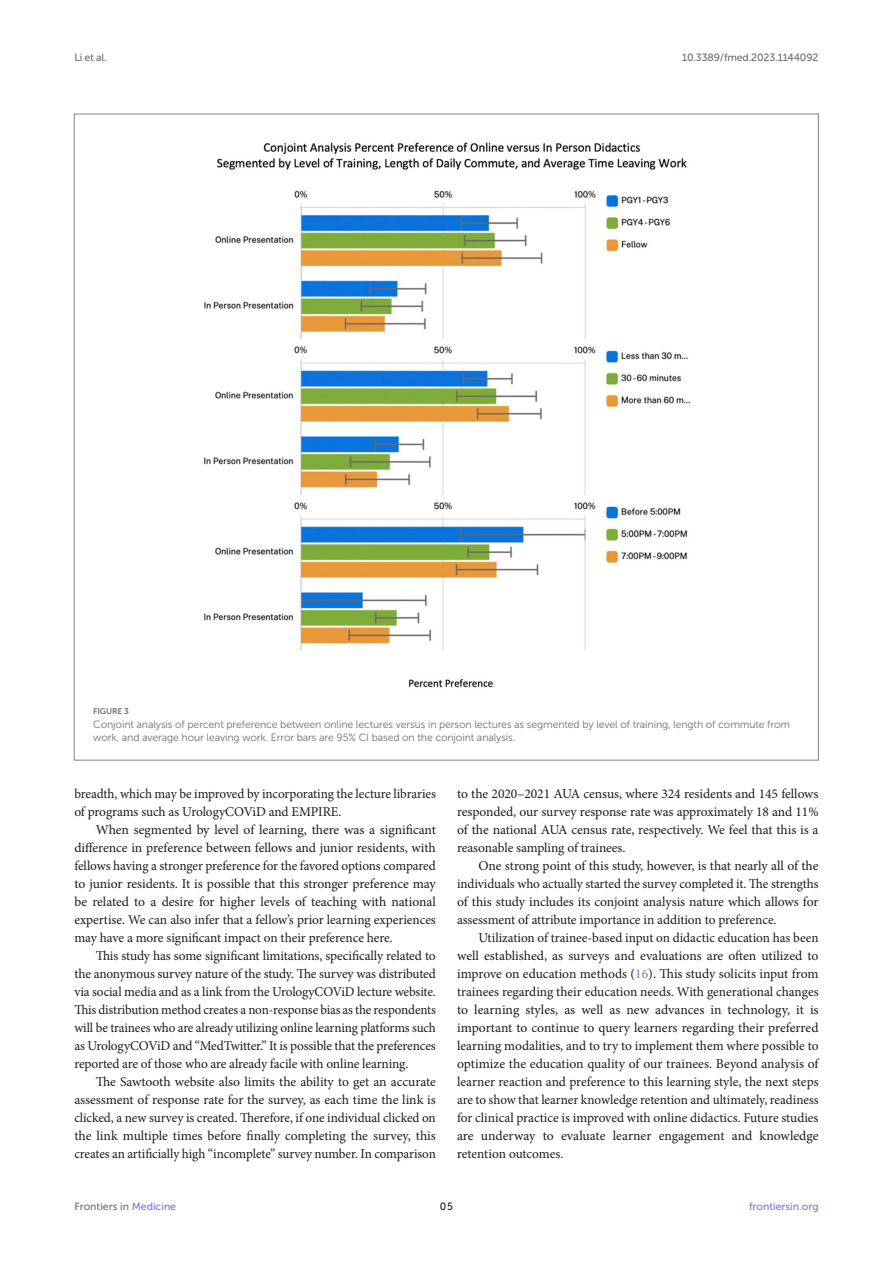
<style>
.page{position:relative;width:893px;height:1263px;background:#fff}
.page>*{position:absolute;margin:0;border:0;box-sizing:border-box;transform-origin:0 0}
.TEXT{font:13.5px/18px "Minion Pro";letter-spacing:-.01em;color:#1b1c1b;text-align:justify}
.FIG_LEG{font:10.5px/13.5px "Museo Sans 300";letter-spacing:-.01em;color:#706f70}
.t1{font:10.5px "Museo Sans 500";letter-spacing:-.015em;color:#706f70}
.t2{font:10.5px "Museo Sans 500";color:#856df0}
.t3{font:10.5px "Museo Sans 500";color:#1b1c1b}
.FIG_HD{font:8.25px "Museo Sans 700";letter-spacing:-.01em;color:#706f70}
.s1{color:#856df0}
</style>
<div class="page">
<img style="left:204px;top:142px;width:486px;height:546px">
<p class="t1" style="left:74px;top:51px;width:34px">Li et al.</p>
<p class="t1" style="left:682px;top:51px;width:138px">10.3389/fmed.2023.1144092</p>
<p class="FIG_HD" style="left:93px;top:707px;width:37px">FIGURE 3</p>
<p class="FIG_LEG" style="left:93px;top:717px;width:698px">Conjoint analysis of percent preference between online lectures versus in person lectures as segmented by level of training, length of commute from work, and average hour leaving work. Error bars are 95% CI based on the conjoint analysis.</p>
<p class="TEXT" style="left:74px;top:785px;width:363px">breadth, which may be improved by incorporating the lecture libraries of programs such as UrologyCOViD and EMPIRE.</p>
<p class="TEXT" style="left:74px;top:821px;width:363px;text-indent:21px">When segmented by level of learning, there was a significant difference in preference between fellows and junior residents, with fellows having a stronger preference for the favored options compared to junior residents. It is possible that this stronger preference may be related to a desire for higher levels of teaching with national expertise. We can also infer that a fellow’s prior learning experiences may have a more significant impact on their preference here.</p>
<p class="TEXT" style="left:74px;top:947px;width:363px;text-indent:21px">This study has some significant limitations, specifically related to the anonymous survey nature of the study. The survey was distributed via social media and as a link from the UrologyCOViD lecture website.<br>This distribution method creates a non-response bias as the respondents will be trainees who are already utilizing online learning platforms such as UrologyCOViD and “MedTwitter.” It is possible that the preferences reported are of those who are already facile with online learning.</p>
<p class="TEXT" style="left:74px;top:1073px;width:363px;text-indent:21px">The Sawtooth website also limits the ability to get an accurate assessment of response rate for the survey, as each time the link is clicked, a new survey is created. Therefore, if one individual clicked on the link multiple times before finally completing the survey, this creates an artificially high “incomplete” survey number. In comparison</p>
<p class="TEXT" style="left:457px;top:785px;width:363px">to the 2020–2021 AUA census, where 324 residents and 145 fellows responded, our survey response rate was approximately 18 and 11% of the national AUA census rate, respectively. We feel that this is a reasonable sampling of trainees.</p>
<p class="TEXT" style="left:457px;top:857px;width:363px;text-indent:21px">One strong point of this study, however, is that nearly all of the individuals who actually started the survey completed it. The strengths of this study includes its conjoint analysis nature which allows for assessment of attribute importance in addition to preference.</p>
<p class="TEXT" style="left:457px;top:929px;width:363px;text-indent:21px">Utilization of trainee-based input on didactic education has been well established, as surveys and evaluations are often utilized to improve on education methods (<span class="s1">16</span>). This study solicits input from trainees regarding their education needs. With generational changes to learning styles, as well as new advances in technology, it is important to continue to query learners regarding their preferred learning modalities, and to try to implement them where possible to optimize the education quality of our trainees. Beyond analysis of learner reaction and preference to this learning style, the next steps are to show that learner knowledge retention and ultimately, readiness for clinical practice is improved with online didactics. Future studies are underway to evaluate learner engagement and knowledge retention outcomes.</p>
<p class="t1" style="left:74px;top:1200px;width:103px">Frontiers in <span class="s1">Medicine</span></p>
<p class="t3" style="left:440px;top:1200px;width:14px">05</p>
<p class="t2" style="left:749px;top:1200px;width:71px">frontiersin.org</p>
</div>
